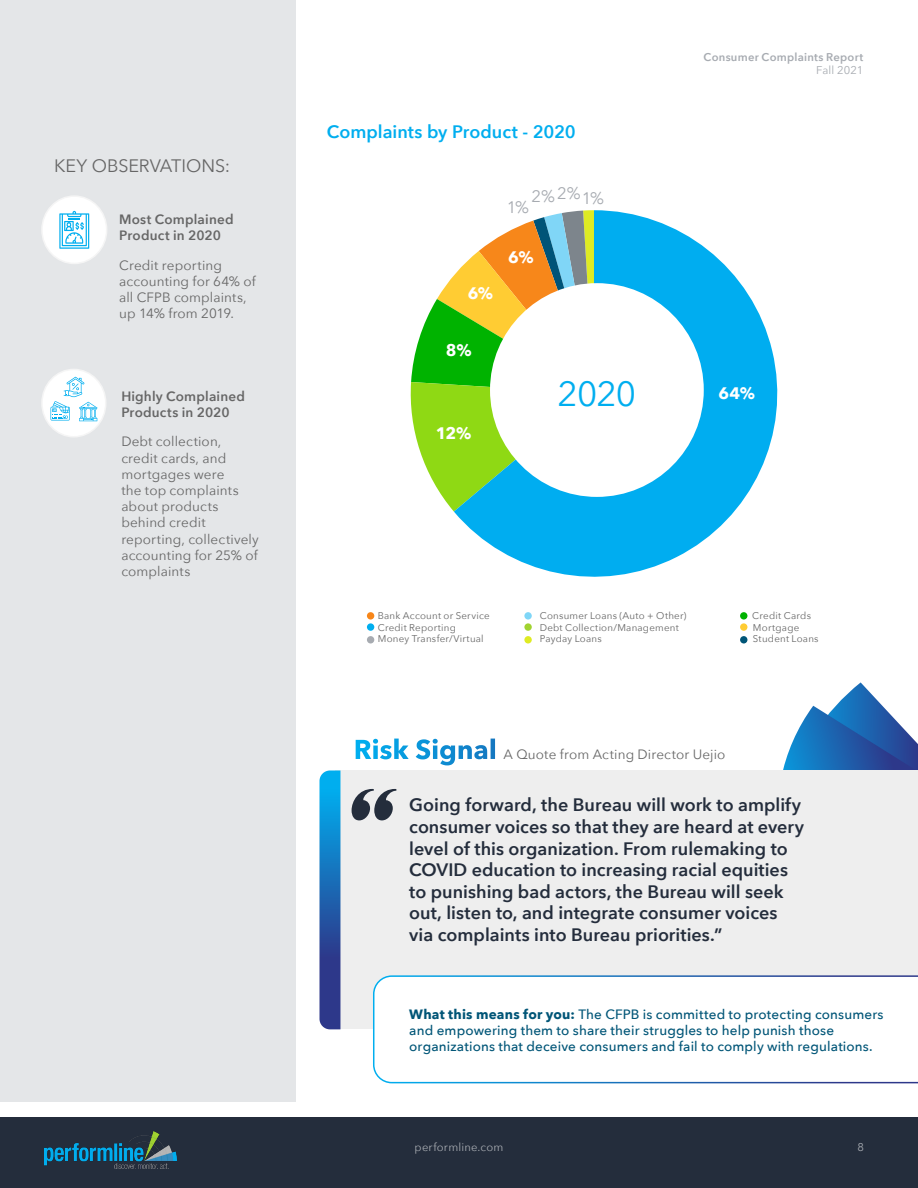
<style>
.page{position:relative;width:918px;height:1188px;background:#fff}
.page>*{position:absolute;margin:0;border:0;box-sizing:border-box;transform-origin:0 0}
.t1{font:34.95px "Avenir Next";color:#00aeef}
.t2{font:600 18px/21.6px "Avenir Next";color:#242d3c}
.t3{font:600 18px "Avenir Next";color:#00aeef}
.t4{font:18px "Avenir Next";color:#666}
.t5{font:700 16.65px "Avenir Next";color:#fff}
.t6{font:16.65px "Avenir Next";color:#a7abb1}
.t7{font:13.5px/16.2px "Avenir Next";letter-spacing:.01em;color:#666}
.t8{font:500 13.5px/16.2px "Avenir Next";letter-spacing:.01em;color:#057}
.t9{font:600 13.5px/16.2px "Avenir Next";letter-spacing:.015em;color:#666}
.t10{font:11.25px "Avenir Next";letter-spacing:.015em;color:#a7abb1}
.t11{font:600 11.25px "Avenir Next";letter-spacing:.02em;color:#a7abb1}
.t12{font:9.75px "Avenir Next";letter-spacing:.02em;color:#666}
.s1{font-weight:700;font-size:27px;color:#fff}
.s2{font-weight:700}
</style>
<div class="page">
<div style="left:0;top:1117px;width:918px;height:71px;background:#242d3c"></div>
<img style="left:45px;top:1131px;width:131px;height:38px">
<div style="left:0;top:0;width:296px;height:1101px;background:#e4e6e8"></div>
<svg style="left:410px;top:275px;width:44px;height:237px"></svg>
<svg style="left:454px;top:210px;width:324px;height:367px;fill:#00adf0"></svg>
<div style="left:490px;top:283px;width:214px;height:214px;background:#fff;border-radius:50%"></div>
<div style="left:42px;top:196px;width:65px;height:67px;background:#fff;border-radius:50%"></div>
<div style="left:41px;top:195px;width:66px;height:69px;border:2px solid #f5f5f5;border-radius:50%"></div>
<svg style="left:59px;top:211px;width:30px;height:38px"></svg>
<div style="left:42px;top:369px;width:64px;height:68px;background:#fff;border-radius:50%"></div>
<div style="left:41px;top:369px;width:66px;height:69px;border:2px solid #f5f5f5;border-radius:50%"></div>
<svg style="left:51px;top:377px;width:46px;height:44px"></svg>
<div style="left:367px;top:612px;width:7px;height:8px;background:#f78619;border-radius:50%"></div>
<div style="left:524px;top:612px;width:8px;height:8px;background:#7fd6f7;border-radius:50%"></div>
<div style="left:740px;top:612px;width:7px;height:8px;background:#00b200;border-radius:50%"></div>
<div style="left:367px;top:623px;width:7px;height:8px;background:#00aeef;border-radius:50%"></div>
<div style="left:524px;top:623px;width:8px;height:8px;background:#a1d331;border-radius:50%"></div>
<div style="left:740px;top:623px;width:7px;height:8px;background:#fc3;border-radius:50%"></div>
<div style="left:367px;top:636px;width:7px;height:7px;background:#a7abb1;border-radius:50%"></div>
<div style="left:524px;top:636px;width:8px;height:7px;background:#dfeb23;border-radius:50%"></div>
<div style="left:740px;top:636px;width:7px;height:7px;background:#057;border-radius:50%"></div>
<svg style="left:783px;top:682px;width:135px;height:88px"></svg>
<div style="left:336px;top:770px;width:582px;height:259px;background:#eee"></div>
<svg style="left:320px;top:770px;width:20px;height:259px;background:#1d68b2"></svg>
<div style="left:373px;top:975px;width:545px;height:108px;background:#fff"></div>
<svg style="left:352px;top:789px;width:45px;height:31px"></svg>
<p class="t4" style="left:54px;top:150px;width:178px">KEY OBSERVATIONS:</p>
<p class="t9" style="left:119px;top:211px;width:116px">Most Complained<br>Product in 2020</p>
<p class="t7" style="left:119px;top:256px;width:138px">Credit reporting accounting for 64% of all CFPB complaints, up 14% from 2019.</p>
<p class="t9" style="left:121px;top:387px;width:125px">Highly Complained<br>Products in 2020</p>
<p class="t7" style="left:121px;top:433px;width:139px">Debt collection, credit cards, and mortgages were<br>the top complaints about products behind credit reporting, collectively accounting for 25% of complaints</p>
<p class="t3" style="left:327px;top:116px;width:251px">Complaints by Product - 2020</p>
<p class="t6" style="left:531px;top:181px;width:51px">2%2%</p>
<p class="t6" style="left:582px;top:184px;width:24px">1%</p>
<p class="t6" style="left:507px;top:193px;width:24px">1%</p>
<p class="t5" style="left:468px;top:278px;width:27px">6%</p>
<p class="t5" style="left:508px;top:243px;width:27px">6%</p>
<p class="t5" style="left:446px;top:335px;width:27px">8%</p>
<p class="t11" style="left:704px;top:47px;width:161px">Consumer Complaints Report</p>
<p class="t10" style="left:816px;top:61px;width:49px">Fall 2021</p>
<p class="t5" style="left:436px;top:419px;width:37px">12%</p>
<h1 class="t1" style="left:558px;top:364px;width:80px">2020</h1>
<p class="t5" style="left:719px;top:379px;width:38px">64%</p>
<p class="t12" style="left:378px;top:607px;width:113px">Bank Account or Service</p>
<p class="t12" style="left:540px;top:607px;width:148px">Consumer Loans (Auto + Other)</p>
<p class="t12" style="left:752px;top:607px;width:60px">Credit Cards</p>
<p class="t12" style="left:378px;top:619px;width:80px">Credit Reporting</p>
<p class="t12" style="left:540px;top:619px;width:140px">Debt Collection/Management</p>
<p class="t12" style="left:753px;top:619px;width:48px">Mortgage</p>
<p class="t12" style="left:378px;top:631px;width:107px">Money Transfer/Virtual</p>
<p class="t12" style="left:540px;top:631px;width:63px">Payday Loans</p>
<p class="t12" style="left:753px;top:631px;width:67px">Student Loans</p>
<p class="t7" style="left:354px;top:746px;width:373px"><span class="s1">Risk Signal</span> A Quote from Acting Director Uejio</p>
<p class="t2" style="left:409px;top:794px;width:396px">Going forward, the Bureau will work to amplify consumer voices so that they are heard at every level of this organization. From rulemaking to COVID education to increasing racial equities to punishing bad actors, the Bureau will seek out, listen to, and integrate consumer voices via complaints into Bureau priorities.”</p>
<p class="t8" style="left:409px;top:1005px;width:476px"><span class="s2">What this means for you:</span> The CFPB is committed to protecting consumers and empowering them to share their struggles to help punish those organizations that deceive consumers and fail to comply with regulations.</p>
<p class="t10" style="left:415px;top:1138px;width:90px">performline.com</p>
<p class="t10" style="left:857px;top:1138px;width:8px">8</p>
</div>
